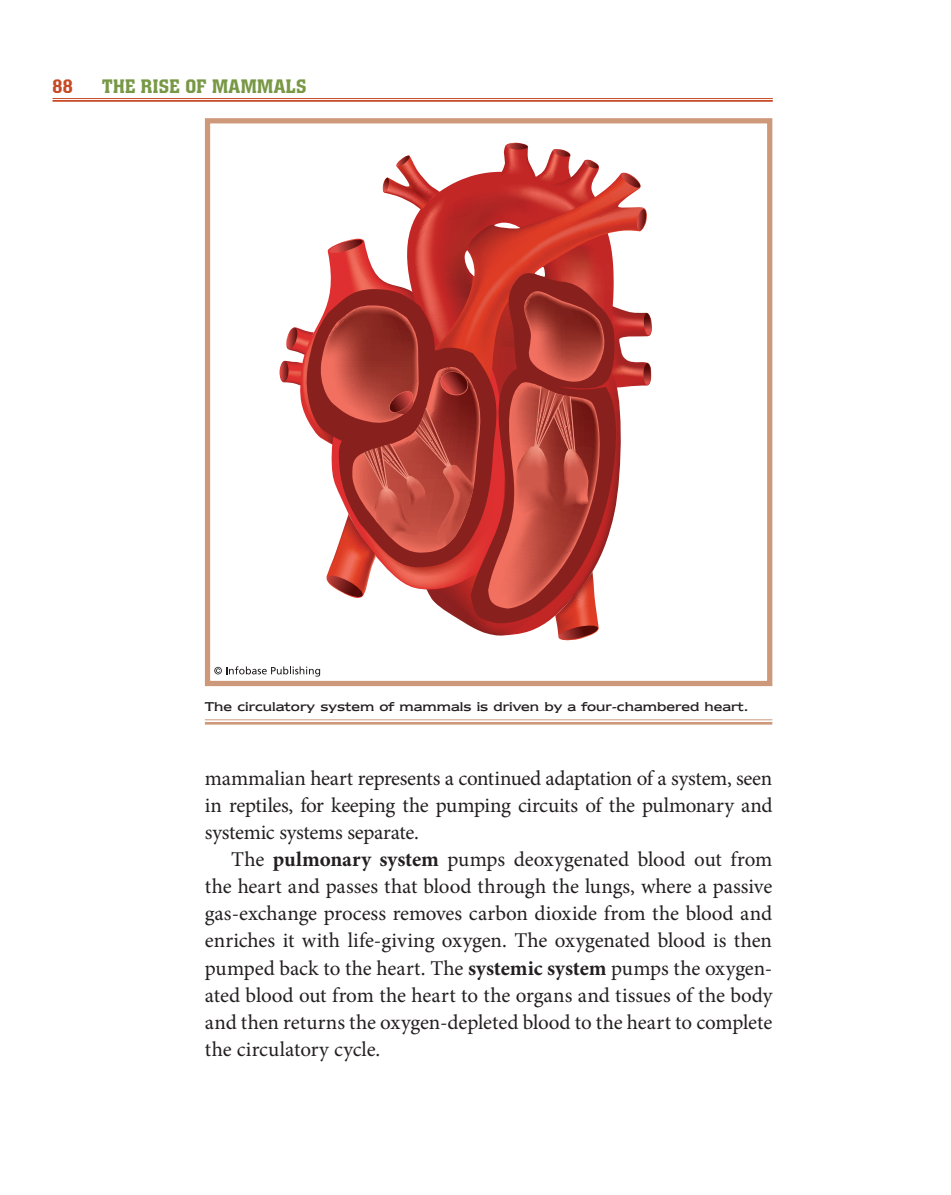
<style>
.page{position:relative;width:951px;height:1195px;background:#fff}
.page>*{position:absolute;margin:0;border:0;box-sizing:border-box;transform-origin:0 0}
.t1{font:21px "Minion Pro";letter-spacing:-.005em;color:#231f20}
.t2{font:500 19.25px "Colossalis";letter-spacing:.02em;color:#789846}
.t3{font:500 19.25px "Colossalis";color:#c74925}
.t4{font:14.88px "Newtext IT Cby BT";color:#231f20}
.s1{font-weight:700}
</style>
<div class="page">
<hr style="left:53px;top:98px;width:719px;height:1px;background:#c74925">
<hr style="left:53px;top:100px;width:719px;height:2px;background:#c74925">
<svg style="left:214px;top:142px;width:438px;height:535px"></svg>
<div style="left:205px;top:118px;width:567px;height:568px;border:5px solid #cd997a"></div>
<hr style="left:205px;top:719px;width:567px;height:1px;background:#cd997a">
<hr style="left:205px;top:722px;width:567px;height:2px;background:#cd997a">
<p class="t3" style="left:53px;top:79px;width:22px">88</p>
<p class="t2" style="left:102px;top:79px;width:206px">THE RISE OF MAMMALS</p>
<p class="t4" style="left:205px;top:696px;width:545px">The circulatory system of mammals is driven by a four- chambered heart.</p>
<p class="t1" style="left:205px;top:769px;width:568px">mammalian heart represents a continued adaptation of a system, seen</p>
<p class="t1" style="left:205px;top:796px;width:569px">in reptiles, for keeping the pumping circuits of the pulmonary and</p>
<p class="t1" style="left:205px;top:823px;width:215px">systemic systems separate.</p>
<p class="t1" style="left:231px;top:850px;width:542px">The <span class="s1">pulmonary system</span> pumps deoxygenated blood out from</p>
<p class="t1" style="left:205px;top:878px;width:568px">the heart and passes that blood through the lungs, where a passive</p>
<p class="t1" style="left:205px;top:905px;width:568px">gas- exchange process removes carbon dioxide from the blood and</p>
<p class="t1" style="left:205px;top:932px;width:568px">enriches it with life- giving oxygen. The oxygenated blood is then</p>
<p class="t1" style="left:205px;top:959px;width:568px">pumped back to the heart. The <span class="s1">systemic system</span> pumps the oxygen-</p>
<p class="t1" style="left:205px;top:986px;width:569px">ated blood out from the heart to the organs and tissues of the body</p>
<p class="t1" style="left:205px;top:1013px;width:569px">and then returns the oxygen- depleted blood to the heart to complete</p>
<p class="t1" style="left:205px;top:1040px;width:177px">the circulatory cycle.</p>
</div>
